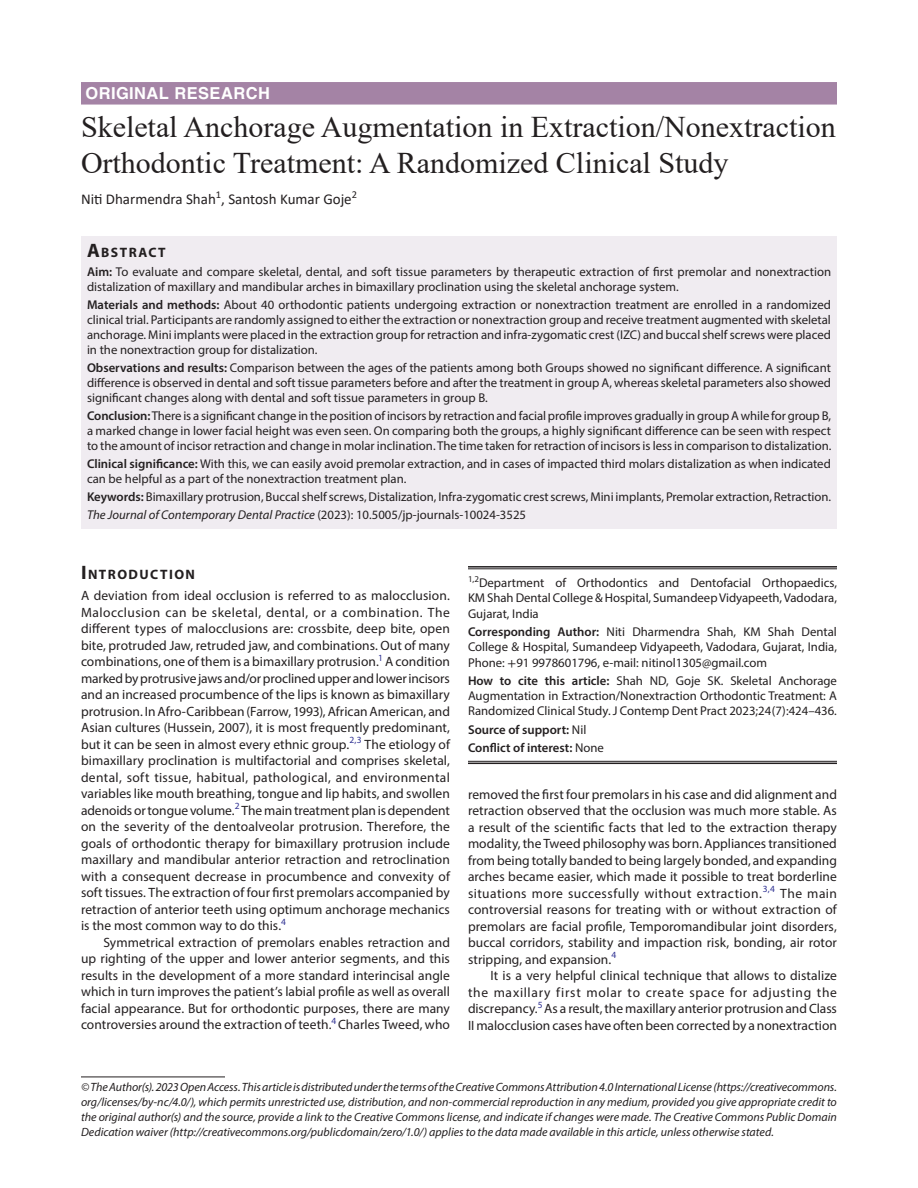
<style>
.page{position:relative;width:918px;height:1188px;background:#fff}
.page>*{position:absolute;margin:0;border:0;box-sizing:border-box;transform-origin:0 0}
.t1{font:30px/36px "Times New Roman";color:#231f20}
.ArticleType{font:700 16.5px "Helvetica LT Std";letter-spacing:.025em;color:#fff}
.AuthorName{font:15px "Calibri";color:#231f20}
.Head-1-first{font:700 13.65px "Myriad Pro";letter-spacing:.105em;color:#231f20}
.AbstractTitle{font:700 13.65px "Myriad Pro";letter-spacing:.105em;color:#231f20}
.Para-NoIndent{font:13.5px/16.5px "Myriad Pro";letter-spacing:.005em;color:#231f20;text-align:justify}
.Para-Indent{font:13.5px/16.5px "Myriad Pro";letter-spacing:.005em;color:#231f20;text-align:justify}
.Abstract-Para-first{font:12.75px/15px "Myriad Pro";color:#231f20;text-align:justify}
.How_to_Cite{font:12.75px/15.3px "Myriad Pro";color:#231f20;text-align:justify}
.Corresponding_Author{font:12.75px/15.3px "Myriad Pro";color:#231f20;text-align:justify}
.Keywords{font:12.75px "Myriad Pro";letter-spacing:-.005em;color:#231f20}
.Affiliation-first{font:12.75px/15.3px "Myriad Pro";color:#231f20;text-align:justify}
.JT_DOI{font:italic 12.75px "Myriad Pro";color:#231f20}
.COI{font:600 12.75px "Myriad Pro";color:#231f20}
.Source{font:600 12.75px "Myriad Pro";color:#231f20}
.FootNote{font:italic 12px/15px "Myriad Pro";color:#231f20;text-align:justify}
.s1{font-size:19.5px}
.s2{font-weight:600}
.s3{font-style:normal}
.s4{font-family:"STIX General"}
.s5{font-weight:400}
</style>
<div class="page">
<div style="left:81px;top:82px;width:756px;height:23px;background:#a483a5"></div>
<div style="left:81px;top:236px;width:756px;height:26px;background:#f0ecf1"></div>
<div style="left:81px;top:261px;width:756px;height:39px;background:#f0ecf1"></div>
<div style="left:81px;top:294px;width:756px;height:69px;background:#f0ecf1"></div>
<div style="left:81px;top:357px;width:756px;height:54px;background:#f0ecf1"></div>
<div style="left:81px;top:405px;width:756px;height:54px;background:#f0ecf1"></div>
<div style="left:81px;top:453px;width:756px;height:39px;background:#f0ecf1"></div>
<div style="left:81px;top:486px;width:756px;height:24px;background:#f0ecf1"></div>
<div style="left:81px;top:504px;width:756px;height:24px;background:#f0ecf1"></div>
<hr style="left:81px;top:1077px;width:144px;height:1px;background:#231f20">
<hr style="left:468px;top:566px;width:369px;height:2px;background:#231f20">
<hr style="left:468px;top:569px;width:369px;height:1px;background:#231f20">
<hr style="left:468px;top:761px;width:369px;height:1px;background:#231f20">
<hr style="left:468px;top:763px;width:369px;height:1px;background:#231f20">
<p class="ArticleType" style="left:86px;top:83px;width:186px">ORIGINAL RESEARCH</p>
<p class="t1" style="left:81px;top:108px;width:756px">Skeletal Anchorage Augmentation in Extraction/Nonextraction<br>Orthodontic Treatment: A Randomized Clinical Study</p>
<p class="AuthorName" style="left:81px;top:189px;width:278px">Niti Dharmendra Shah<sup>1</sup>, Santosh Kumar Goje<sup>2</sup></p>
<p class="AbstractTitle" style="left:87px;top:243px;width:80px"><span class="s1">A</span>BSTRACT</p>
<p class="Abstract-Para-first" style="left:87px;top:264px;width:746px"><span class="s2">Aim:</span> To evaluate and compare skeletal, dental, and soft tissue parameters by therapeutic extraction of first premolar and nonextraction distalization of maxillary and mandibular arches in bimaxillary proclination using the skeletal anchorage system.</p>
<p class="Abstract-Para-first" style="left:87px;top:297px;width:746px"><span class="s2">Materials and methods:</span> About 40 orthodontic patients undergoing extraction or nonextraction treatment are enrolled in a randomized clinical trial. Participants are randomly assigned to either the extraction or nonextraction group and receive treatment augmented with skeletal anchorage. Mini implants were placed in the extraction group for retraction and infra-zygomatic crest (IZC) and buccal shelf screws were placed in the nonextraction group for distalization.</p>
<p class="Abstract-Para-first" style="left:87px;top:360px;width:746px"><span class="s2">Observations and results:</span> Comparison between the ages of the patients among both Groups showed no significant difference. A significant difference is observed in dental and soft tissue parameters before and after the treatment in group A, whereas skeletal parameters also showed significant changes along with dental and soft tissue parameters in group B.</p>
<p class="Abstract-Para-first" style="left:87px;top:408px;width:746px"><span class="s2">Conclusion:</span> There is a significant change in the position of incisors by retraction and facial profile improves gradually in group A while for group B, a marked change in lower facial height was even seen. On comparing both the groups, a highly significant difference can be seen with respect to the amount of incisor retraction and change in molar inclination. The time taken for retraction of incisors is less in comparison to distalization.</p>
<p class="Abstract-Para-first" style="left:87px;top:456px;width:745px"><span class="s2">Clinical significance:</span> With this, we can easily avoid premolar extraction, and in cases of impacted third molars distalization as when indicated can be helpful as a part of the nonextraction treatment plan.</p>
<p class="Keywords" style="left:87px;top:489px;width:746px"><span class="s2">Keywords:</span> Bimaxillary protrusion, Buccal shelf screws, Distalization, Infra-zygomatic crest screws, Mini implants, Premolar extraction, Retraction.</p>
<p class="JT_DOI" style="left:87px;top:507px;width:441px">The Journal of Contemporary Dental Practice <span class="s3">(2023): 10.5005/jp-journals-10024-3525</span></p>
<p class="Head-1-first" style="left:81px;top:566px;width:116px"><span class="s1">I</span>NTRODUCTION</p>
<p class="Para-NoIndent" style="left:81px;top:587px;width:371px">A deviation from ideal occlusion is referred to as malocclusion.<br>Malocclusion can be skeletal, dental, or a combination. The different types of malocclusions are: crossbite, deep bite, open bite, protruded Jaw, retruded jaw, and combinations. Out of many combinations, one of them is a bimaxillary protrusion.<sup>1</sup> A condition marked by protrusive jaws and/or proclined upper and lower incisors and an increased procumbence of the lips is known as bimaxillary protrusion. In Afro-Caribbean (Farrow, 1993), African American, and Asian cultures (Hussein, 2007), it is most frequently predominant, but it can be seen in almost every ethnic group.<sup>2,3</sup> The etiology of bimaxillary proclination is multifactorial and comprises skeletal, dental, soft tissue, habitual, pathological, and environmental variables like mouth breathing, tongue and lip habits, and swollen adenoids or tongue volume.<sup>2</sup> The main treatment plan is dependent on the severity of the dentoalveolar protrusion. Therefore, the goals of orthodontic therapy for bimaxillary protrusion include maxillary and mandibular anterior retraction and retroclination with a consequent decrease in procumbence and convexity of soft tissues. The extraction of four first premolars accompanied by retraction of anterior teeth using optimum anchorage mechanics is the most common way to do this.<sup>4</sup></p>
<p class="Para-Indent" style="left:81px;top:934px;width:371px;text-indent:22px">Symmetrical extraction of premolars enables retraction and up righting of the upper and lower anterior segments, and this results in the development of a more standard interincisal angle which in turn improves the patient’s labial profile as well as overall facial appearance. But for orthodontic purposes, there are many controversies around the extraction of teeth.<sup>4</sup> Charles Tweed, who</p>
<p class="Affiliation-first" style="left:468px;top:575px;width:371px"><sup>1,2</sup>Department of Orthodontics and Dentofacial Orthopaedics, KM Shah Dental College &amp; Hospital, Sumandeep Vidyapeeth, Vadodara, Gujarat, India</p>
<p class="Corresponding_Author" style="left:468px;top:624px;width:370px"><span class="s2">Corresponding Author:</span> Niti Dharmendra Shah, KM Shah Dental College &amp; Hospital, Sumandeep Vidyapeeth, Vadodara, Gujarat, India, Phone: <span class="s4">+</span>91 9978601796, e-mail: nitinol1305@gmail.com</p>
<p class="How_to_Cite" style="left:468px;top:673px;width:371px"><span class="s2">How to cite this article:</span> Shah ND, Goje SK. Skeletal Anchorage Augmentation in Extraction/Nonextraction Orthodontic Treatment: A Randomized Clinical Study. J Contemp Dent Pract 2023;24(7):424–436.</p>
<p class="Source" style="left:468px;top:721px;width:120px">Source of support: <span class="s5">Nil</span></p>
<p class="COI" style="left:468px;top:740px;width:137px">Conflict of interest: <span class="s5">None</span></p>
<p class="Para-Indent" style="left:468px;top:786px;width:371px">removed the first four premolars in his case and did alignment and retraction observed that the occlusion was much more stable. As a result of the scientific facts that led to the extraction therapy modality, the Tweed philosophy was born. Appliances transitioned from being totally banded to being largely bonded, and expanding arches became easier, which made it possible to treat borderline situations more successfully without extraction.<sup>3,4</sup> The main controversial reasons for treating with or without extraction of premolars are facial profile, Temporomandibular joint disorders, buccal corridors, stability and impaction risk, bonding, air rotor stripping, and expansion.<sup>4</sup></p>
<p class="Para-Indent" style="left:468px;top:967px;width:371px;text-indent:22px">It is a very helpful clinical technique that allows to distalize the maxillary first molar to create space for adjusting the discrepancy.<sup>5</sup>As a result, the maxillary anterior protrusion and Class II malocclusion cases have often been corrected by a nonextraction</p>
<p class="FootNote" style="left:81px;top:1079px;width:758px">© The Author(s). 2023 Open Access. This article is distributed under the terms of the Creative Commons Attribution 4.0 International License (https://creativecommons. org/licenses/by-nc/4.0/), which permits unrestricted use, distribution, and non-commercial reproduction in any medium, provided you give appropriate credit to the original author(s) and the source, provide a link to the Creative Commons license, and indicate if changes were made. The Creative Commons Public Domain Dedication waiver (http://creativecommons.org/publicdomain/zero/1.0/) applies to the data made available in this article, unless otherwise stated.</p>
</div>
